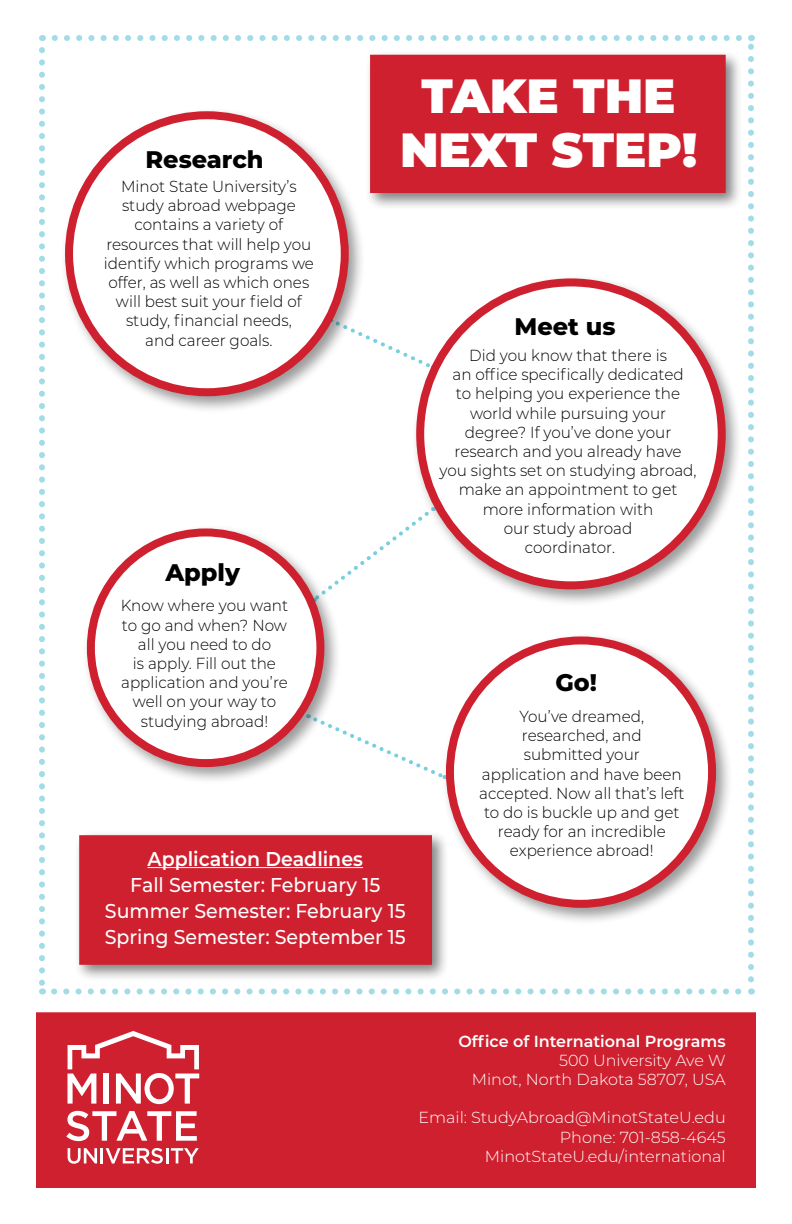
<style>
.page{position:relative;width:792px;height:1224px;background:#fff}
.page>*{position:absolute;margin:0;border:0;box-sizing:border-box;transform-origin:0 0}
.t1{font:900 48px "Montserrat";color:#fff}
.t2{font:800 24px "Montserrat";color:#000}
.t3{font:500 20px/26px "Montserrat";color:#fff;text-align:center;scale:.95 1}
.t4{font:600 20px "Montserrat";color:#fff;scale:.95 1}
.t5{font:300 16px/19.2px "Montserrat";color:#000;text-align:center;scale:.95 1}
.t6{font:300 16px/19.2px "Montserrat";color:#fff;text-align:right}
.t7{font:600 16px "Montserrat";color:#fff}
</style>
<div class="page">
<svg style="left:54px;top:988px;width:688px;height:6px"></svg>
<svg style="left:39px;top:50px;width:6px;height:944px"></svg>
<svg style="left:748px;top:35px;width:6px;height:944px"></svg>
<svg style="left:42px;top:35px;width:697px;height:6px"></svg>
<svg style="left:366px;top:335px;width:42px;height:22px"></svg>
<svg style="left:342px;top:526px;width:68px;height:54px"></svg>
<svg style="left:342px;top:730px;width:99px;height:48px"></svg>
<div style="left:36px;top:1012px;width:720px;height:176px;background:#cf202f"></div>
<div style="left:365px;top:49px;width:378px;height:161px;background:#000;opacity:.5"></div>
<div style="left:370px;top:55px;width:356px;height:138px;background:#cf202f"></div>
<div style="left:60px;top:106px;width:306px;height:308px;background:#000;opacity:.4"></div>
<div style="left:69px;top:115px;width:276px;height:277px;background:#fff;border-radius:50%"></div>
<div style="left:65px;top:111px;width:284px;height:285px;border:8px solid #cf202f;border-radius:50%"></div>
<div style="left:411px;top:273px;width:332px;height:334px;background:#000;opacity:.4"></div>
<div style="left:420px;top:282px;width:302px;height:303px;background:#fff;border-radius:50%"></div>
<div style="left:416px;top:278px;width:310px;height:311px;border:8px solid #cf202f;border-radius:50%"></div>
<div style="left:82px;top:523px;width:260px;height:261px;background:#000;opacity:.4"></div>
<div style="left:91px;top:532px;width:229px;height:231px;background:#fff;border-radius:50%"></div>
<div style="left:87px;top:528px;width:237px;height:239px;border:8px solid #cf202f;border-radius:50%"></div>
<div style="left:441px;top:631px;width:293px;height:294px;background:#000;opacity:.4"></div>
<div style="left:450px;top:640px;width:262px;height:264px;background:#fff;border-radius:50%"></div>
<div style="left:446px;top:636px;width:270px;height:272px;border:8px solid #cf202f;border-radius:50%"></div>
<svg style="left:68px;top:1031px;width:131px;height:73px"></svg>
<svg style="left:66px;top:1111px;width:131px;height:30px"></svg>
<svg style="left:68px;top:1148px;width:131px;height:16px"></svg>
<div style="left:74px;top:830px;width:376px;height:152px;background:#000;opacity:.5"></div>
<div style="left:79px;top:835px;width:353px;height:130px;background:#cf202f;border:4px solid #cf202f"></div>
<hr style="left:148px;top:867px;width:215px;height:1px;background:#fff">
<h2 class="t2" style="left:146px;top:142px;width:120px">Research</h2>
<p class="t5" style="left:104px;top:176px;width:223px">Minot State University’s study abroad webpage contains a variety of resources that will help you identify which programs we offer, as well as which ones will best suit your field of study, financial needs,<br>and career goals.</p>
<h1 class="t1" style="left:421px;top:60px;width:256px">TAKE THE</h1>
<h1 class="t1" style="left:400px;top:114px;width:299px">NEXT STEP!</h1>
<h2 class="t2" style="left:514px;top:309px;width:103px">Meet us</h2>
<p class="t5" style="left:440px;top:345px;width:272px">Did you know that there is<br>an office specifically dedicated<br>to helping you experience the world while pursuing your degree? If you’ve done your research and you already have you sights set on studying abroad, make an appointment to get more information with<br>our study abroad<br>coordinator.</p>
<h2 class="t2" style="left:165px;top:555px;width:76px">Apply</h2>
<p class="t5" style="left:121px;top:596px;width:178px">Know where you want to go and when? Now all you need to do<br>is apply. Fill out the application and you’re well on your way to studying abroad!</p>
<p class="t4" style="left:148px;top:844px;width:228px">Application Deadlines</p>
<p class="t3" style="left:105px;top:871px;width:318px">Fall Semester: February 15<br>Summer Semester: February 15<br>Spring Semester: September 15</p>
<h2 class="t2" style="left:555px;top:665px;width:43px">Go!</h2>
<p class="t5" style="left:479px;top:706px;width:218px">You’ve dreamed, researched, and<br>submitted your<br>application and have been accepted. Now all that’s left to do is buckle up and get ready for an incredible experience abroad!</p>
<p class="t7" style="left:458px;top:1030px;width:269px">Office of International Programs</p>
<p class="t6" style="left:472px;top:1050px;width:255px">500 University Ave W<br>Minot, North Dakota 58707, USA</p>
<p class="t6" style="left:419px;top:1108px;width:309px">Email: StudyAbroad@MinotStateU.edu<br>Phone: 701-858-4645<br>MinotStateU.edu/international</p>
</div>
